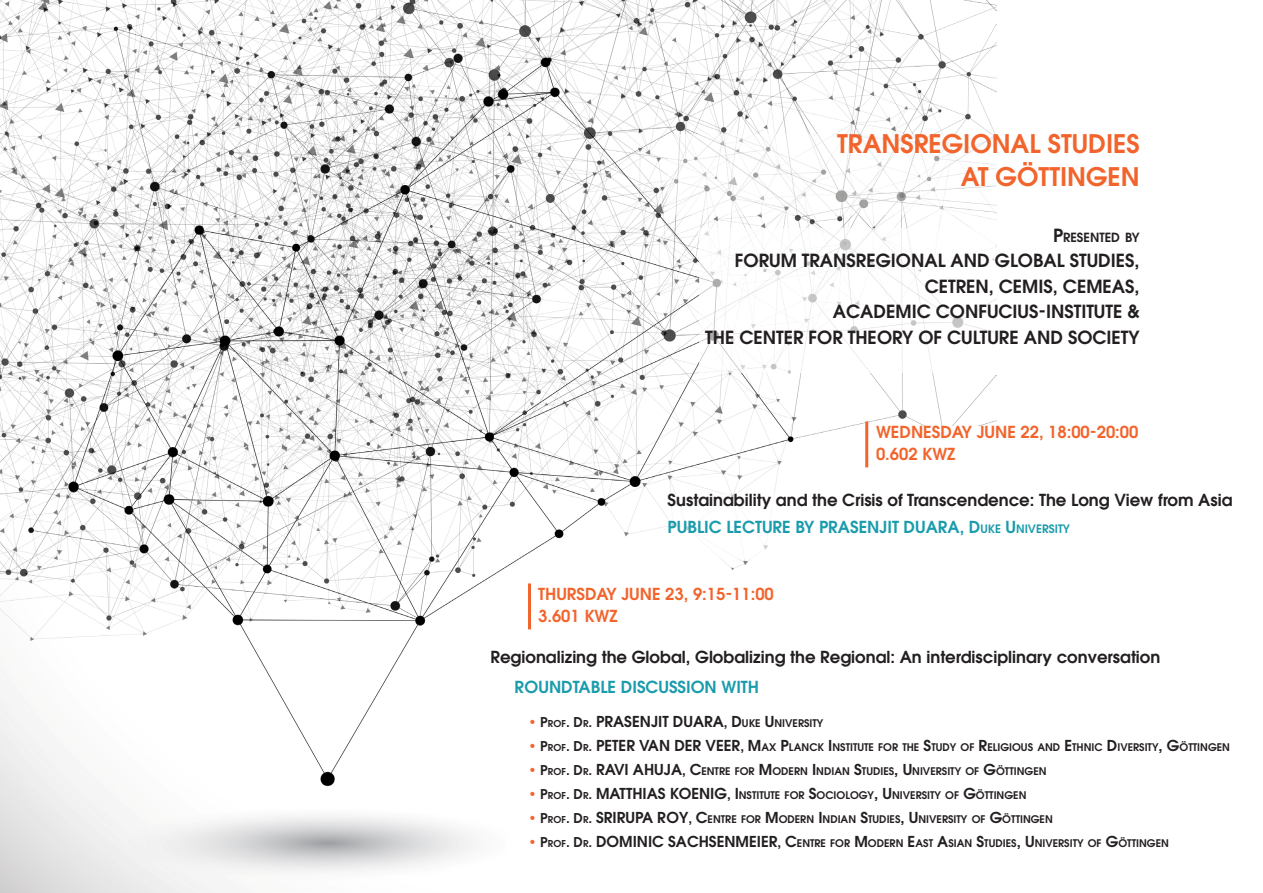
<style>
.page{position:relative;width:1263px;height:893px;background:#fff}
.page>*{position:absolute;margin:0;border:0;box-sizing:border-box;transform-origin:0 0}
.t1{font:600 25.5px "ITC Avant Garde Std";color:#f2642c}
.t2{font:600 18px "ITC Avant Garde Std";color:#231f20}
.t3{font:600 16.5px "ITC Avant Garde Std";color:#231f20}
.t4{font:600 16.5px "ITC Avant Garde Std";color:#f2642c}
.t5{font:600 16.5px "ITC Avant Garde Std";color:#1a9cac}
.t6{font:600 15px "ITC Avant Garde Std";color:#231f20}
.t7{font:600 12.6px "ITC Avant Garde Std";color:#231f20}
.t8{font:600 10.5px "ITC Avant Garde Std";color:#231f20}
.s1{font-size:18px}
.s2{font-style:inherit}
.s3{font-size:11.55px}
.s4{font-size:13.5px;color:#f2642c}
.s5{font-size:13.5px}
.s6{font-size:9.45px}
.s7{font-size:10.5px}
.s8{font-size:15px}
</style>
<div class="page">
<img style="left:0;top:0;width:996px;height:893px">
<div style="left:668px;top:134px;width:472px;height:80px;background:#fff"></div>
<div style="left:699px;top:228px;width:441px;height:145px;background:#fff"></div>
<div style="left:876px;top:426px;width:264px;height:45px;background:#fff"></div>
<div style="left:668px;top:494px;width:588px;height:65px;background:#fff"></div>
<div style="left:472px;top:651px;width:720px;height:59px;background:#fff"></div>
<hr style="left:865px;top:421px;width:3px;height:46px;background:#f2642c">
<hr style="left:528px;top:583px;width:3px;height:46px;background:#f2642c">
<div style="left:507px;top:716px;width:738px;height:177px;background:#fff"></div>
<p class="t1" style="left:837px;top:127px;width:304px">TRANSREGIONAL STUDIES</p>
<p class="t1" style="left:961px;top:160px;width:180px">AT GÖTTINGEN</p>
<p class="t7" style="left:1053px;top:229px;width:88px"><span class="s1">P</span>RESENTED BY</p>
<p class="t2" style="left:735px;top:249px;width:406px">FORUM TRANSREGIONAL AND GLOBAL STUDIES,</p>
<p class="t2" style="left:925px;top:274px;width:216px">CETREN, CEMIS, CEMEAS,</p>
<p class="t2" style="left:833px;top:300px;width:308px">ACADEMIC CONFUCIUS-INSTITUTE &amp;</p>
<p class="t2" style="left:705px;top:325px;width:436px">THE CENTER FOR THEORY OF CULTURE AND SOCIETY</p>
<p class="t4" style="left:876px;top:421px;width:264px">WEDNESDAY JUNE 22, 18:00-20:00</p>
<p class="t4" style="left:876px;top:443px;width:81px">0.602 KWZ</p>
<p class="t3" style="left:668px;top:489px;width:566px">Sustainability and the Crisis of Transcendence: The Long View from Asia</p>
<p class="t5" style="left:668px;top:516px;width:404px">PUBLIC LECTURE BY PRASENJIT DUARA, <span class="s2">D</span><span class="s3">UKE</span> <span class="s2">U</span> <span class="s3">NIVERSITY</span></p>
<p class="t4" style="left:538px;top:583px;width:237px">THURSDAY JUNE 23, 9:15-11:00</p>
<p class="t4" style="left:538px;top:605px;width:81px">3.601 KWZ</p>
<p class="t3" style="left:490px;top:646px;width:671px">Regionalizing the Global, Globalizing the Regional: An interdisciplinary conversation</p>
<p class="t5" style="left:514px;top:676px;width:246px">ROUNDTABLE DISCUSSION WITH</p>
<p class="t6" style="left:528px;top:712px;width:297px"><span class="s4">•</span> <span class="s5">P</span><span class="s6">ROF</span><span class="s5">. D</span><span class="s6">R</span><span class="s5">.</span> PRASENJIT DUARA<span class="s5">,</span> <span class="s2">D</span><span class="s7">UKE</span> <span class="s2">U</span> <span class="s7">NIVERSITY</span></p>
<p class="t8" style="left:528px;top:740px;width:703px"><span class="s4">•</span> <span class="s5">P</span><span class="s6">ROF</span><span class="s5">. D</span><span class="s6">R</span><span class="s5">.</span> <span class="s8">PETER VAN DER VEER</span><span class="s5">,</span> <span class="s8">M</span>AX <span class="s8">P</span>LANCK <span class="s8">I</span> NSTITUTE FOR THE <span class="s8">S</span>TUDY OF <span class="s8">R</span>ELIGIOUS AND <span class="s8">E</span>THNIC <span class="s8">D</span>IVERSITY<span class="s8">, G</span>ÖTTINGEN</p>
<p class="t8" style="left:528px;top:764px;width:520px"><span class="s4">•</span> <span class="s5">P</span><span class="s6">ROF</span><span class="s5">. D</span><span class="s6">R</span><span class="s5">.</span> <span class="s8">RAVI AHUJA</span><span class="s5">,</span> <span class="s8">C</span>ENTRE FOR <span class="s8">M</span>ODERN <span class="s8">I</span> NDIAN <span class="s8">S</span>TUDIES<span class="s8">, U</span> NIVERSITY OF <span class="s8">G</span>ÖTTINGEN</p>
<p class="t8" style="left:528px;top:788px;width:500px"><span class="s4">•</span> <span class="s5">P</span><span class="s6">ROF</span><span class="s5">. D</span><span class="s6">R</span><span class="s5">.</span> <span class="s8">MATTHIAS KOENIG</span><span class="s5">,</span> <span class="s8">I</span> NSTITUTE FOR <span class="s8">S</span>OCIOLOGY<span class="s8">, U</span> NIVERSITY OF <span class="s8">G</span>ÖTTINGEN</p>
<p class="t8" style="left:528px;top:812px;width:526px"><span class="s4">•</span> <span class="s5">P</span><span class="s6">ROF</span><span class="s5">. D</span><span class="s6">R</span><span class="s5">.</span> <span class="s8">SRIRUPA ROY</span><span class="s5">,</span> <span class="s8">C</span>ENTRE FOR <span class="s8">M</span>ODERN <span class="s8">I</span> NDIAN <span class="s8">S</span>TUDIES<span class="s8">, U</span> NIVERSITY OF <span class="s8">G</span>ÖTTINGEN</p>
<p class="t8" style="left:528px;top:836px;width:642px"><span class="s4">•</span> <span class="s5">P</span><span class="s6">ROF</span><span class="s5">. D</span><span class="s6">R</span><span class="s5">.</span> <span class="s8">DOMINIC SACHSENMEIER</span><span class="s5">,</span> <span class="s8">C</span>ENTRE FOR <span class="s8">M</span>ODERN <span class="s8">E</span>AST <span class="s8">A</span>SIAN <span class="s8">S</span>TUDIES<span class="s8">, U</span> NIVERSITY OF <span class="s8">G</span>ÖTTINGEN</p>
</div>
